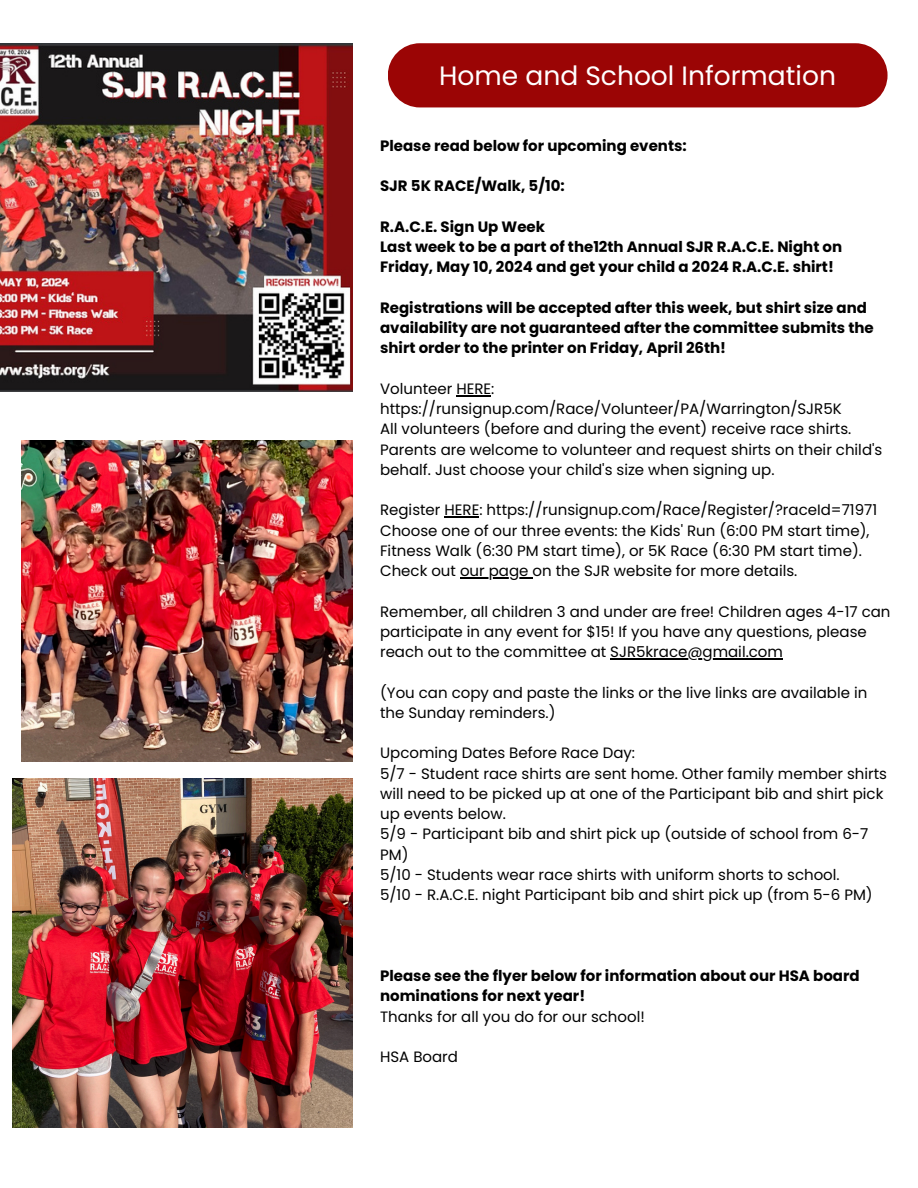
<style>
.page{position:relative;width:918px;height:1188px;background:#fff}
.page>*{position:absolute;margin:0;border:0;box-sizing:border-box;transform-origin:0 0}
.t1{font:26.55px "Poppins";color:#fff}
.t2{font:15px/20.2px "Poppins";color:#000}
.t3{font:700 15px/20.2px "Poppins";color:#000}
</style>
<div class="page">
<div style="left:388px;top:43px;width:500px;height:64px;background:#9b0505;border-radius:32px"></div>
<img style="left:0;top:43px;width:352px;height:349px">
<img style="left:13px;top:778px;width:339px;height:349px">
<img style="left:22px;top:440px;width:330px;height:322px">
<hr style="left:456px;top:395px;width:35px;height:1px;background:#000">
<hr style="left:445px;top:517px;width:34px;height:1px;background:#000">
<hr style="left:460px;top:577px;width:73px;height:1px;background:#000">
<hr style="left:610px;top:658px;width:173px;height:1px;background:#000">
<p class="t1" style="left:439px;top:57px;width:398px">Home and School Information</p>
<h1 class="t3" style="left:380px;top:136px;width:308px">Please read below for upcoming events:</h1>
<h2 class="t3" style="left:380px;top:176px;width:186px">SJR 5K RACE/Walk, 5/10:</h2>
<h2 class="t3" style="left:380px;top:217px;width:464px">R.A.C.E. Sign Up Week<br>Last week to be a part of the12th Annual SJR R.A.C.E. Night on<br>Friday, May 10, 2024 and get your child a 2024 R.A.C.E. shirt!</h2>
<h2 class="t3" style="left:380px;top:298px;width:495px">Registrations will be accepted after this week, but shirt size and availability are not guaranteed after the committee submits the shirt order to the printer on Friday, April 26th!</h2>
<h2 class="t2" style="left:380px;top:379px;width:463px">Volunteer HERE: https://runsignup.com/Race/Volunteer/PA/Warrington/SJR5K</h2>
<p class="t2" style="left:380px;top:419px;width:504px">All volunteers (before and during the event) receive race shirts.<br>Parents are welcome to volunteer and request shirts on their child's behalf. Just choose your child's size when signing up.</p>
<p class="t2" style="left:380px;top:500px;width:499px">Register HERE: https://runsignup.com/Race/Register/?raceId=71971</p>
<p class="t2" style="left:380px;top:520px;width:491px">Choose one of our three events: the Kids' Run (6:00 PM start time),<br>Fitness Walk (6:30 PM start time), or 5K Race (6:30 PM start time).<br>Check out our page on the SJR website for more details.</p>
<p class="t2" style="left:380px;top:601px;width:512px">Remember, all children 3 and under are free! Children ages 4-17 can participate in any event for $15! If you have any questions, please reach out to the committee at SJR5krace@gmail.com</p>
<p class="t2" style="left:380px;top:682px;width:489px">(You can copy and paste the links or the live links are available in the Sunday reminders.)</p>
<p class="t2" style="left:380px;top:743px;width:257px">Upcoming Dates Before Race Day:</p>
<p class="t2" style="left:380px;top:763px;width:509px">5/7 - Student race shirts are sent home. Other family member shirts will need to be picked up at one of the Participant bib and shirt pick up events below.</p>
<p class="t2" style="left:380px;top:824px;width:490px">5/9 - Participant bib and shirt pick up (outside of school from 6-7<br>PM)</p>
<p class="t2" style="left:380px;top:865px;width:461px">5/10 - Students wear race shirts with uniform shorts to school.</p>
<p class="t2" style="left:380px;top:885px;width:494px">5/10 - R.A.C.E. night Participant bib and shirt pick up (from 5-6 PM)</p>
<p class="t3" style="left:380px;top:966px;width:481px">Please see the flyer below for information about our HSA board nominations for next year!</p>
<p class="t2" style="left:380px;top:1006px;width:266px">Thanks for all you do for our school!</p>
<p class="t2" style="left:380px;top:1047px;width:79px">HSA Board</p>
</div>
